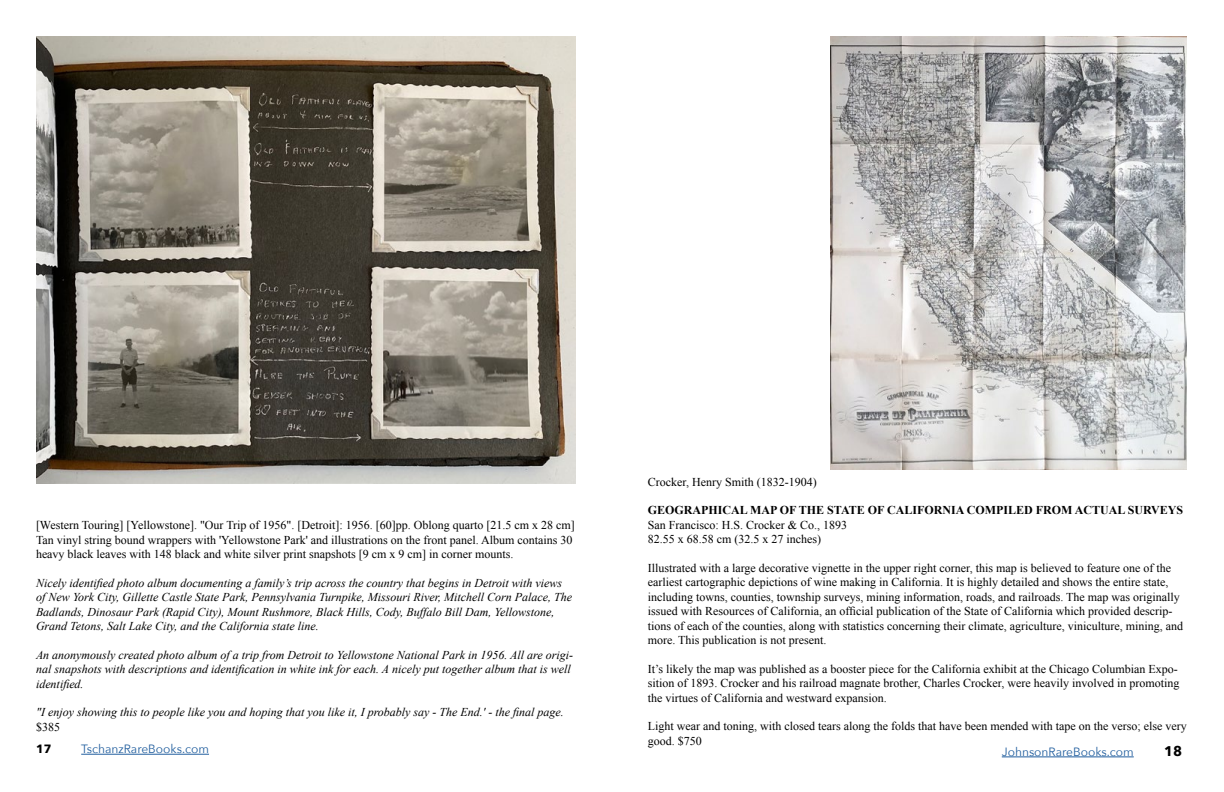
<style>
.page{position:relative;width:1224px;height:792px;background:#fff}
.page>*{position:absolute;margin:0;border:0;box-sizing:border-box;transform-origin:0 0}
.t1{font:700 14px "Avenir Next";color:#000}
.t2{font:12px/14.4px "Times New Roman";color:#000}
.t3{font:italic 12px/14.4px "Times New Roman";color:#000}
.t4{font:700 12px "Times New Roman";color:#000}
.t5{font:12px "Avenir Next";color:#215e9e}
.t6{font:700 12px "Avenir Next";color:#000}
</style>
<div class="page">
<hr style="left:81px;top:754px;width:128px;height:1px;background:#215e9e">
<hr style="left:1002px;top:757px;width:132px;height:1px;background:#215e9e">
<img style="left:37px;top:36px;width:538px;height:448px">
<img style="left:830px;top:36px;width:357px;height:433px">
<p class="t2" style="left:648px;top:474px;width:170px">Crocker, Henry Smith (1832-1904)</p>
<p class="t4" style="left:648px;top:502px;width:537px">GEOGRAPHICAL MAP OF THE STATE OF CALIFORNIA COMPILED FROM ACTUAL SURVEYS</p>
<p class="t2" style="left:648px;top:517px;width:201px">San Francisco: H.S. Crocker &amp; Co., 1893<br>82.55 x 68.58 cm (32.5 x 27 inches)</p>
<p class="t2" style="left:648px;top:561px;width:537px">Illustrated with a large decorative vignette in the upper right corner, this map is believed to feature one of the earliest cartographic depictions of wine making in California. It is highly detailed and shows the entire state, including towns, counties, township surveys, mining information, roads, and railroads. The map was originally issued with Resources of California, an official publication of the State of California which provided descrip&shy;tions of each of the counties, along with statistics concerning their climate, agriculture, viniculture, mining, and more. This publication is not present.</p>
<p class="t2" style="left:648px;top:661px;width:533px">It’s likely the map was published as a booster piece for the California exhibit at the Chicago Columbian Expo&shy;sition of 1893. Crocker and his railroad magnate brother, Charles Crocker, were heavily involved in promoting the virtues of California and westward expansion.</p>
<p class="t2" style="left:648px;top:719px;width:540px">Light wear and toning, with closed tears along the folds that have been mended with tape on the verso; else very good. $750</p>
<p class="t2" style="left:36px;top:518px;width:540px">[Western Touring] [Yellowstone]. "Our Trip of 1956". [Detroit]: 1956. [60]pp. Oblong quarto [21.5 cm x 28 cm]<br>Tan vinyl string bound wrappers with 'Yellowstone Park' and illustrations on the front panel. Album contains 30 heavy black leaves with 148 black and white silver print snapshots [9 cm x 9 cm] in corner mounts.</p>
<p class="t3" style="left:36px;top:575px;width:538px">Nicely identified photo album documenting a family’s trip across the country that begins in Detroit with views of New York City, Gillette Castle State Park, Pennsylvania Turnpike, Missouri River, Mitchell Corn Palace, The Badlands, Dinosaur Park (Rapid City), Mount Rushmore, Black Hills, Cody, Buffalo Bill Dam, Yellowstone, Grand Tetons, Salt Lake City, and the California state line.</p>
<p class="t3" style="left:36px;top:647px;width:539px">An anonymously created photo album of a trip from Detroit to Yellowstone National Park in 1956. All are origi&shy;nal snapshots with descriptions and identification in white ink for each. A nicely put together album that is well identified.</p>
<p class="t3" style="left:36px;top:705px;width:529px">"I enjoy showing this to people like you and hoping that you like it, I probably say - The End.' - the final page.</p>
<p class="t2" style="left:36px;top:719px;width:25px">$385</p>
<p class="t6" style="left:36px;top:739px;width:17px">17</p>
<p class="t5" style="left:81px;top:739px;width:129px">TschanzRareBooks.com</p>
<p class="t5" style="left:1002px;top:742px;width:133px">JohnsonRareBooks.com</p>
<p class="t1" style="left:1164px;top:739px;width:20px">18</p>
</div>
